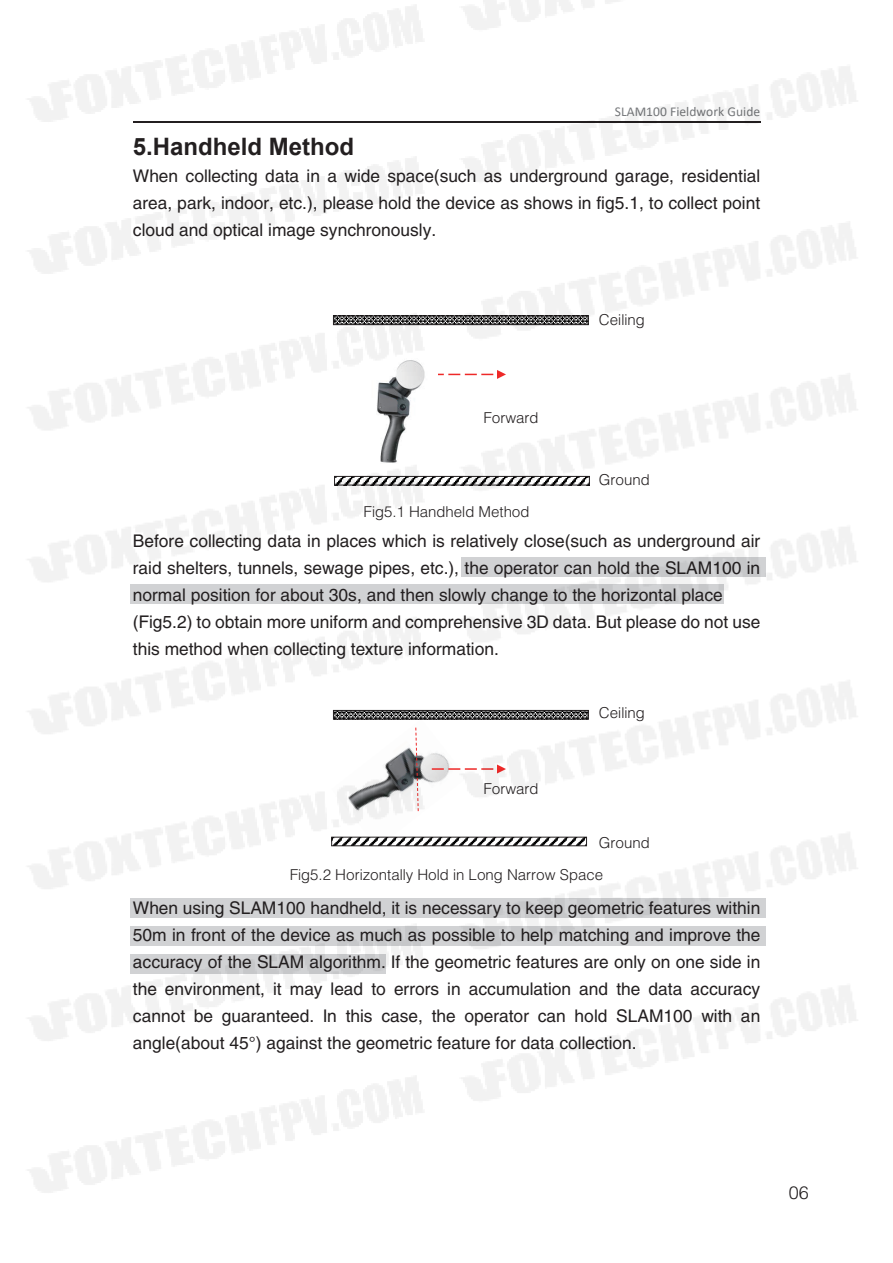
<style>
.page{position:relative;width:893px;height:1263px;background:#fff}
.page>*{position:absolute;margin:0;border:0;box-sizing:border-box;transform-origin:0 0}
.t1{font:700 24px "Arial";color:#231f20}
.t2{font:18px "Helios Light C";color:#231f20}
.t3{font:17.25px/27px "Helios";color:#231f20;text-align:justify}
.t4{font:15px "Helios Light C";color:#231f20}
.t5{font:13.5px "Calibri";letter-spacing:.005em;color:#76787b}
</style>
<div class="page">
<img style="left:27px;top:0;width:831px;height:1193px">
<p class="t5" style="left:615px;top:102px;width:147px">SLAM100 Fieldwork Guide</p>
<h1 class="t1" style="left:133px;top:130px;width:223px">5.Handheld Method</h1>
<p class="t3" style="left:133px;top:162px;width:629px">When collecting data in a wide space(such as underground garage, residential area, park, indoor, etc.), please hold the device as shows in fig5.1, to collect point cloud and optical image synchronously.</p>
<p class="t4" style="left:483px;top:409px;width:57px">Forward</p>
<p class="t4" style="left:364px;top:503px;width:167px">Fig5.1 Handheld Method</p>
<p class="t4" style="left:599px;top:311px;width:47px">Ceiling</p>
<p class="t4" style="left:599px;top:471px;width:52px">Ground</p>
<p class="t3" style="left:133px;top:526px;width:629px;text-align:left">Before collecting data in places which is relatively close(such as underground air raid shelters, tunnels, sewage pipes, etc.), the operator can hold the SLAM100 in normal position for about 30s, and then slowly change to the horizontal place (Fig5.2) to obtain more uniform and comprehensive 3D data. But please do not use this method when collecting texture information.</p>
<p class="t4" style="left:483px;top:779px;width:57px">Forward</p>
<p class="t4" style="left:599px;top:703px;width:47px">Ceiling</p>
<p class="t4" style="left:599px;top:833px;width:52px">Ground</p>
<p class="t4" style="left:290px;top:866px;width:315px">Fig5.2 Horizontally Hold in Long Narrow Space</p>
<p class="t3" style="left:133px;top:894px;width:629px">When using SLAM100 handheld, it is necessary to keep geometric features within 50m in front of the device as much as possible to help matching and improve the accuracy of the SLAM algorithm. If the geometric features are only on one side in the environment, it may lead to errors in accumulation and the data accuracy cannot be guaranteed. In this case, the operator can hold SLAM100 with an angle(about 45°) against the geometric feature for data collection.</p>
<p class="t2" style="left:789px;top:1181px;width:22px">06</p>
</div>
